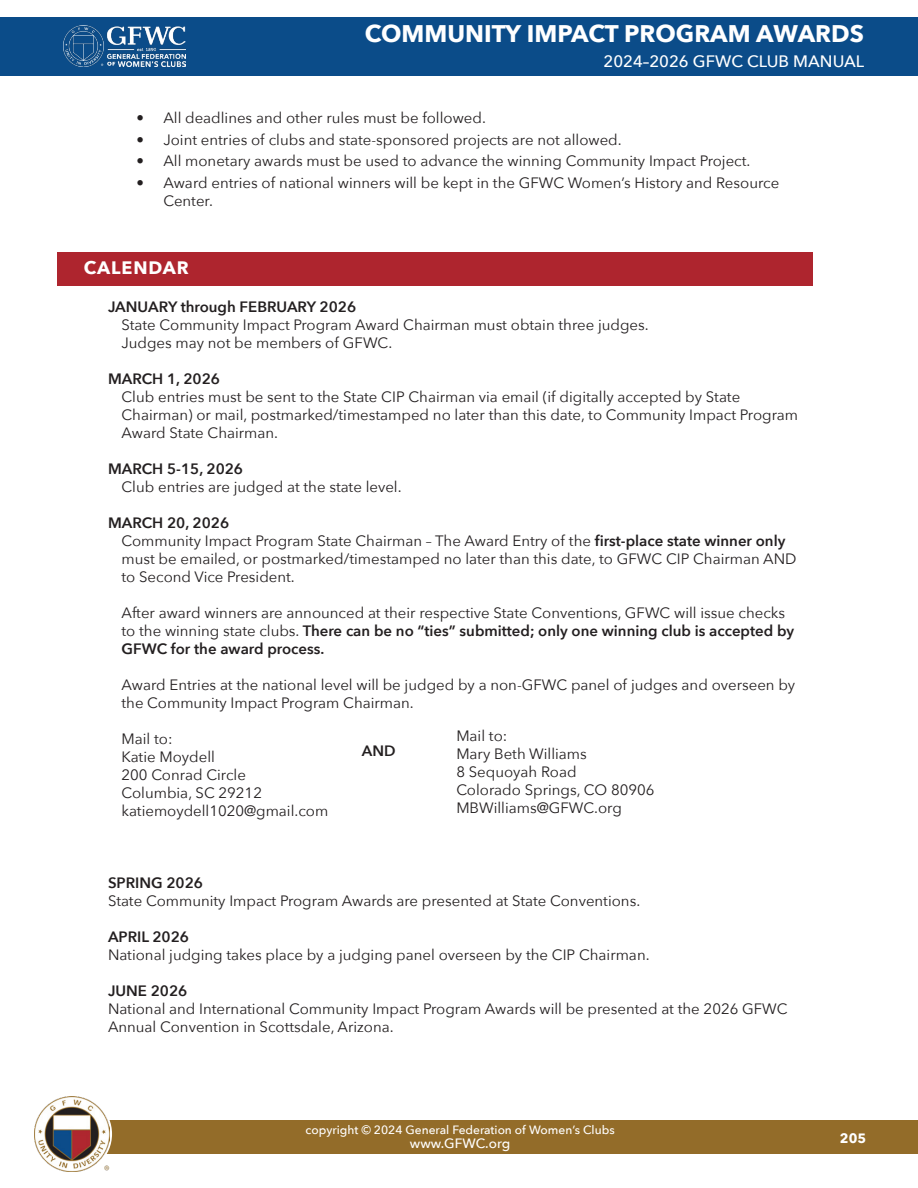
<style>
.page{position:relative;width:918px;height:1188px;background:#fff}
.page>*{position:absolute;margin:0;border:0;box-sizing:border-box;transform-origin:0 0}
.t1{font:700 24px "Avenir Next";color:#fff}
.t2{font:700 18px "Avenir Next";letter-spacing:.05em;color:#fff}
.t3{font:500 16.5px "Avenir Next";color:#fff}
.t4{font:15px/18px "Avenir Next";color:#231f20}
.t5{font:600 15px "Avenir Next";color:#231f20}
.t6{font:500 13.5px "Avenir Next";color:#fff}
.t7{font:700 13.5px "Avenir Next";color:#fff}
.t8{font:500 12px "Avenir Next";color:#fff}
.s1{font-weight:600}
</style>
<div class="page">
<div style="left:0;top:17px;width:918px;height:59px;background:#0b4c89"></div>
<div style="left:73px;top:1120px;width:845px;height:34px;background:#936c29"></div>
<svg style="left:31px;top:1094px;width:81px;height:80px"></svg>
<img style="left:63px;top:26px;width:123px;height:41px">
<img style="left:34px;top:1096px;width:75px;height:76px">
<div style="left:57px;top:252px;width:755px;height:34px;background:#ae252e"></div>
<h1 class="t1" style="left:365px;top:18px;width:501px">COMMUNITY IMPACT PROGRAM AWARDS</h1>
<p class="t3" style="left:604px;top:50px;width:262px">2024–2026 GFWC CLUB MANUAL</p>
<p class="t4" style="left:136px;top:109px;width:351px">• All deadlines and other rules must be followed.</p>
<p class="t4" style="left:136px;top:131px;width:487px">• Joint entries of clubs and state-sponsored projects are not allowed.</p>
<p class="t4" style="left:136px;top:152px;width:616px">• All monetary awards must be used to advance the winning Community Impact Project.</p>
<p class="t4" style="left:163px;top:174px;width:617px;text-indent:-27px">• Award entries of national winners will be kept in the GFWC Women’s History and Resource<br>Center.</p>
<p class="t2" style="left:84px;top:256px;width:106px">CALENDAR</p>
<p class="t5" style="left:108px;top:297px;width:250px">JANUARY through FEBRUARY 2026</p>
<p class="t4" style="left:122px;top:316px;width:529px">State Community Impact Program Award Chairman must obtain three judges.<br>Judges may not be members of GFWC.</p>
<p class="t5" style="left:108px;top:369px;width:114px">MARCH 1, 2026</p>
<p class="t4" style="left:122px;top:388px;width:678px">Club entries must be sent to the State CIP Chairman via email (if digitally accepted by State<br>Chairman) or mail, postmarked/timestamped no later than this date, to Community Impact Program<br>Award State Chairman.</p>
<p class="t5" style="left:108px;top:459px;width:137px">MARCH 5-15, 2026</p>
<p class="t4" style="left:122px;top:478px;width:282px">Club entries are judged at the state level.</p>
<p class="t4" style="left:122px;top:514px;width:677px;text-indent:-14px"><span class="s1">MARCH 20, 2026<br></span>Community Impact Program State Chairman – The Award Entry of the <span class="s1">first-place state winner only </span>must be emailed, or postmarked/timestamped no later than this date, to GFWC CIP Chairman AND to Second Vice President.</p>
<p class="t4" style="left:122px;top:604px;width:674px">After award winners are announced at their respective State Conventions, GFWC will issue checks to the winning state clubs. <span class="s1">There can be no “ties” submitted; only one winning club is accepted by<br>GFWC for the award process.</span></p>
<p class="t4" style="left:122px;top:676px;width:675px">Award Entries at the national level will be judged by a non-GFWC panel of judges and overseen by the Community Impact Program Chairman.</p>
<p class="t4" style="left:122px;top:730px;width:208px">Mail to:<br>Katie Moydell<br>200 Conrad Circle<br>Columbia, SC 29212 katiemoydell1020@gmail.com</p>
<p class="t4" style="left:456px;top:727px;width:200px">Mail to:<br>Mary Beth Williams<br>8 Sequoyah Road<br>Colorado Springs, CO 80906<br>MBWilliams@GFWC.org</p>
<p class="t5" style="left:362px;top:741px;width:35px">AND</p>
<p class="t5" style="left:108px;top:873px;width:97px">SPRING 2026</p>
<p class="t4" style="left:108px;top:892px;width:534px">State Community Impact Program Awards are presented at State Conventions.</p>
<p class="t5" style="left:108px;top:927px;width:83px">APRIL 2026</p>
<p class="t4" style="left:108px;top:946px;width:543px">National judging takes place by a judging panel overseen by the CIP Chairman.</p>
<p class="t5" style="left:108px;top:981px;width:81px">JUNE 2026</p>
<p class="t4" style="left:108px;top:1000px;width:681px">National and International Community Impact Program Awards will be presented at the 2026 GFWC<br>Annual Convention in Scottsdale, Arizona.</p>
<p class="t8" style="left:305px;top:1122px;width:311px">copyright © 2024 General Federation of Women’s Clubs</p>
<p class="t6" style="left:410px;top:1134px;width:102px">www.GFWC.org</p>
<p class="t7" style="left:840px;top:1129px;width:28px">205</p>
</div>
